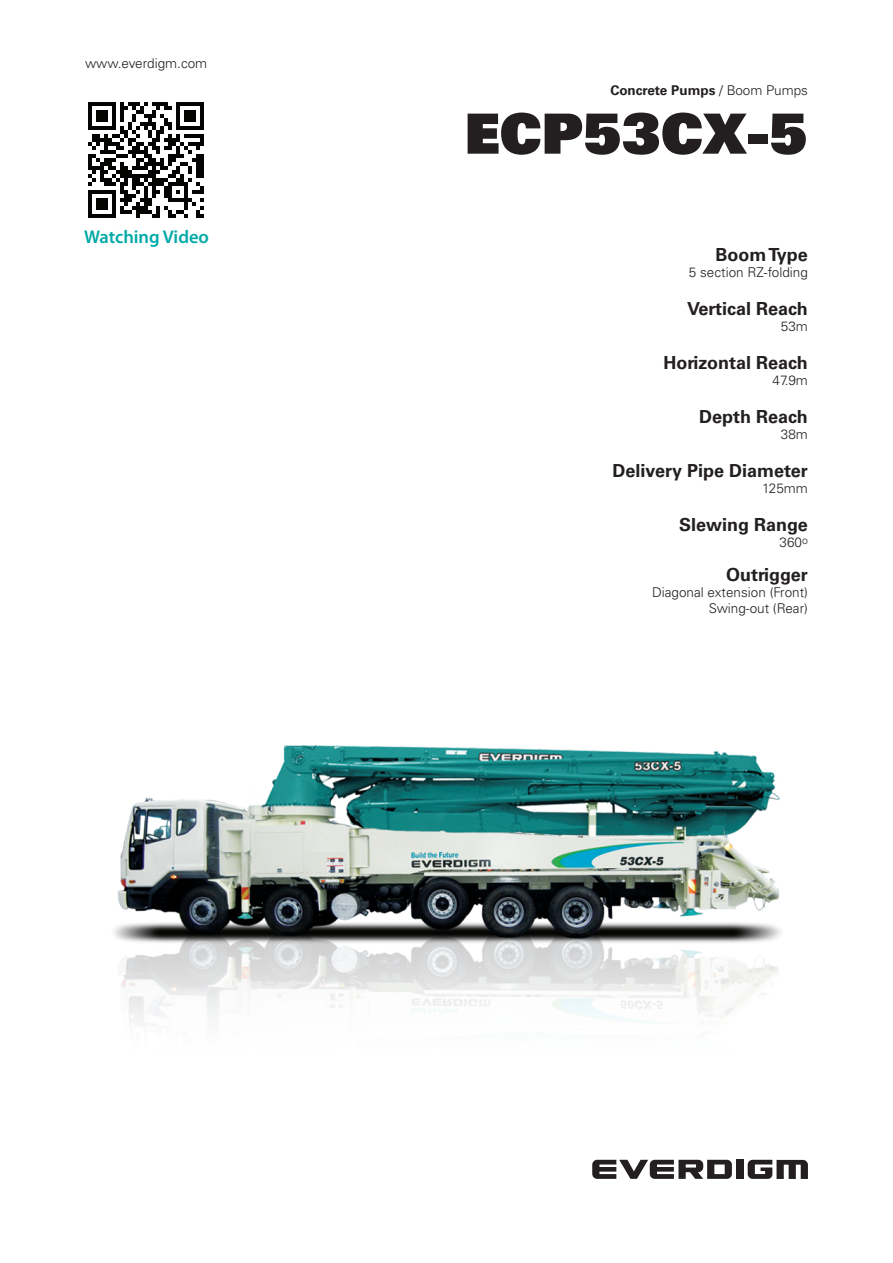
<style>
.page{position:relative;width:893px;height:1263px;background:#fff}
.page>*{position:absolute;margin:0;border:0;box-sizing:border-box;transform-origin:0 0}
.t1{font:55.5px "Univers LT Std X Black";color:#231f20}
.t2{font:600 18.45px "Myriad Pro";color:#00a9a7}
.t3{font:700 18px "Univers LT Std";color:#231f20}
.t4{font:300 13.5px "Univers LT Std";color:#231f20}
.t5{font:700 13.5px "Univers LT Std";color:#231f20}
.s1{font-weight:300}
</style>
<div class="page">
<img style="left:114px;top:745px;width:667px;height:278px">
<div style="left:736px;top:1160px;width:7px;height:19px;background:#231f20"></div>
<svg style="left:592px;top:1160px;width:140px;height:19px"></svg>
<svg style="left:748px;top:1160px;width:60px;height:19px"></svg>
<img style="left:88px;top:102px;width:116px;height:116px">
<p class="t4" style="left:85px;top:55px;width:124px">www.everdigm.com</p>
<p class="t2" style="left:84px;top:225px;width:126px">Watching Video</p>
<p class="t5" style="left:610px;top:82px;width:199px">Concrete Pumps <span class="s1">/ Boom Pumps</span></p>
<p class="t1" style="left:465px;top:97px;width:345px">ECP53CX-5</p>
<p class="t3" style="left:715px;top:244px;width:94px">Boom Type</p>
<p class="t4" style="left:689px;top:264px;width:121px">5 section RZ-folding</p>
<p class="t3" style="left:687px;top:298px;width:122px">Vertical Reach</p>
<p class="t4" style="left:781px;top:318px;width:29px">53m</p>
<p class="t3" style="left:663px;top:352px;width:146px">Horizontal Reach</p>
<p class="t4" style="left:772px;top:372px;width:37px">47.9m</p>
<p class="t3" style="left:699px;top:406px;width:110px">Depth Reach</p>
<p class="t4" style="left:781px;top:426px;width:29px">38m</p>
<p class="t3" style="left:613px;top:460px;width:197px">Delivery Pipe Diameter</p>
<p class="t4" style="left:762px;top:480px;width:47px">125mm</p>
<p class="t3" style="left:679px;top:514px;width:130px">Slewing Range</p>
<p class="t4" style="left:780px;top:534px;width:30px">360<sup>o</sup></p>
<p class="t3" style="left:726px;top:564px;width:83px">Outrigger</p>
<p class="t4" style="left:652px;top:584px;width:157px">Diagonal extension (Front)</p>
<p class="t4" style="left:709px;top:600px;width:101px">Swing-out (Rear)</p>
</div>
